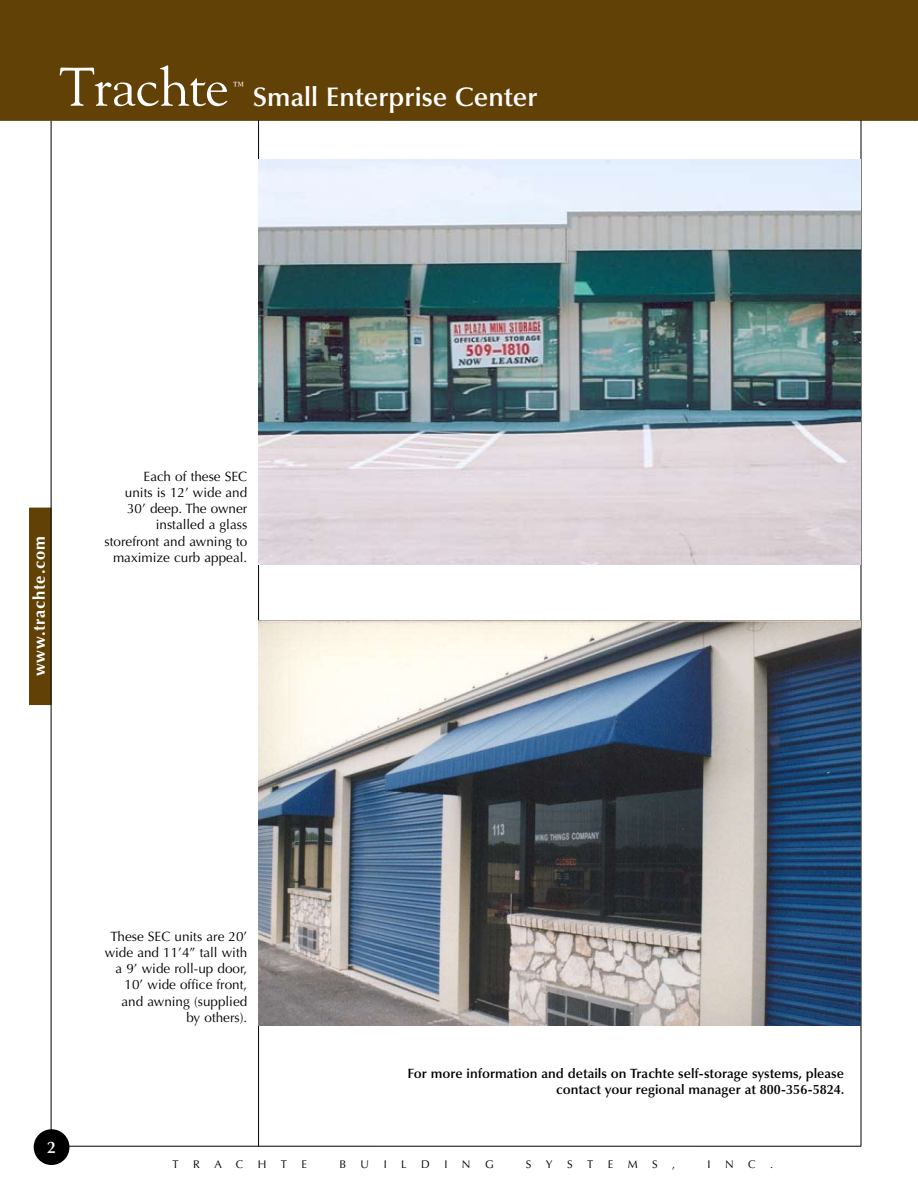
<style>
.page{position:relative;width:918px;height:1188px;background:#fff}
.page>*{position:absolute;margin:0;border:0;box-sizing:border-box;transform-origin:0 0}
.t1{font:54px "Goudy";letter-spacing:-.015em;color:#fff}
.t2{font:600 27px "Optima LT Std";color:#fff}
.t3{font:600 16.65px "Optima LT Std";color:#fff}
.t4{font:700 16.5px "Optima LT Std";letter-spacing:.05em;color:#fff}
.t5{font:13.5px/16.2px "Optima LT Std";color:#000;text-align:right}
.t6{font:600 13.5px/16.2px "Optima LT Std";color:#000;text-align:right}
.t7{font:13.05px "Goudy";color:#fff}
.t8{font:11.1px "Optima LT Std";color:#000}
</style>
<div class="page">
<div style="left:30px;top:508px;width:21px;height:197px;background:#624107"></div>
<div style="left:30px;top:508px;width:21px;height:197px;border:1px solid #624107"></div>
<hr style="left:51px;top:1146px;width:810px;height:1px;background:#000">
<hr style="left:51px;top:120px;width:1px;height:1026px;background:#000">
<div style="left:0;top:0;width:915px;height:120px;background:#624107"></div>
<hr style="left:861px;top:120px;width:1px;height:1026px;background:#000">
<hr style="left:258px;top:120px;width:1px;height:1026px;background:#000">
<svg style="left:915px;top:0;width:3px;height:120px"></svg>
<img style="left:259px;top:621px;width:601px;height:405px">
<div style="left:34px;top:1129px;width:35px;height:36px;background:#000;border-radius:50%"></div>
<img style="left:259px;top:160px;width:601px;height:405px">
<h1 class="t1" style="left:59px;top:53px;width:171px">Trachte</h1>
<p class="t7" style="left:232px;top:78px;width:14px">™</p>
<h2 class="t2" style="left:253px;top:81px;width:286px">Small Enterprise Center</h2>
<p class="t4" style="left:30px;top:676px;width:142px;rotate:-90deg">www.trachte.com</p>
<p class="t5" style="left:105px;top:468px;width:144px">Each of these SEC<br>units is 12’ wide and<br>30’ deep. The owner installed a glass storefront and awning to maximize curb appeal.</p>
<p class="t5" style="left:105px;top:928px;width:144px">These SEC units are 20’ wide and 11’4” tall with a 9’ wide roll-up door,<br>10’ wide office front, and awning (supplied by others).</p>
<p class="t6" style="left:407px;top:1065px;width:438px">For more information and details on Trachte self-storage systems, please contact your regional manager at 800-356-5824.</p>
<p class="t3" style="left:47px;top:1137px;width:10px">2</p>
<p class="t8" style="left:173px;top:1158px;width:8px">T</p>
<p class="t8" style="left:193px;top:1158px;width:8px">R</p>
<p class="t8" style="left:214px;top:1158px;width:9px">A</p>
<p class="t8" style="left:236px;top:1158px;width:9px">C</p>
<p class="t8" style="left:258px;top:1158px;width:10px">H</p>
<p class="t8" style="left:281px;top:1158px;width:8px">T</p>
<p class="t8" style="left:302px;top:1158px;width:7px">E</p>
<p class="t8" style="left:339px;top:1158px;width:8px">B</p>
<p class="t8" style="left:361px;top:1158px;width:10px">U</p>
<p class="t8" style="left:384px;top:1158px;width:5px">I</p>
<p class="t8" style="left:401px;top:1158px;width:7px">L</p>
<p class="t8" style="left:421px;top:1158px;width:10px">D</p>
<p class="t8" style="left:444px;top:1158px;width:5px">I</p>
<p class="t8" style="left:462px;top:1158px;width:10px">N</p>
<p class="t8" style="left:485px;top:1158px;width:10px">G</p>
<p class="t8" style="left:526px;top:1158px;width:7px">S</p>
<p class="t8" style="left:546px;top:1158px;width:8px">Y</p>
<p class="t8" style="left:567px;top:1158px;width:7px">S</p>
<p class="t8" style="left:587px;top:1158px;width:8px">T</p>
<p class="t8" style="left:608px;top:1158px;width:7px">E</p>
<p class="t8" style="left:628px;top:1158px;width:11px">M</p>
<p class="t8" style="left:652px;top:1158px;width:7px">S</p>
<p class="t8" style="left:672px;top:1158px;width:5px">,</p>
<p class="t8" style="left:708px;top:1158px;width:5px">I</p>
<p class="t8" style="left:725px;top:1158px;width:10px">N</p>
<p class="t8" style="left:748px;top:1158px;width:9px">C</p>
<p class="t8" style="left:770px;top:1158px;width:5px">.</p>
</div>
